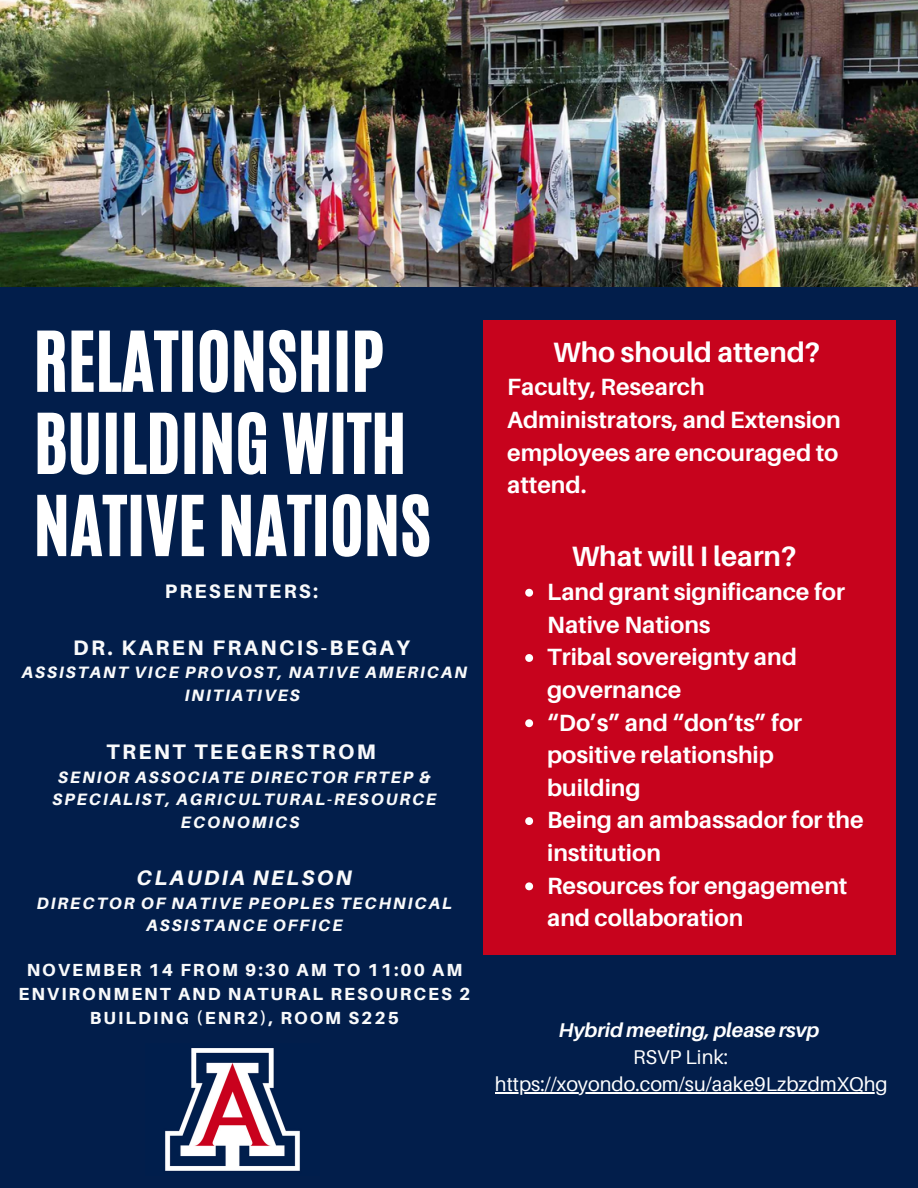
<style>
.page{position:relative;width:918px;height:1188px;background:#021e4b}
.page>*{position:absolute;margin:0;border:0;box-sizing:border-box;transform-origin:0 0}
.t1{font:69.3px/82.2px "CA Generated";color:#fff}
.t2{font:700 28.05px "Aileron";color:#fff}
.t3{font:700 23.55px/32.7px "Aileron";color:#fff}
.t4{font:800 21px "Aileron";letter-spacing:.115em;color:#f9fafb}
.t5{font:italic 800 21px "Aileron";letter-spacing:.115em;color:#f9fafb}
.t6{font:19.95px/27px "Aileron";color:#fff}
.t7{font:italic 700 19.95px "Aileron";color:#fff}
.t8{font:800 19.5px "Aileron";letter-spacing:.115em;color:#f9fafb}
.t9{font:800 17.55px/23.7px "Aileron";letter-spacing:.115em;color:#f9fafb;text-align:center}
.t10{font:italic 800 16.5px/22.5px "Aileron";letter-spacing:.115em;color:#f9fafb;text-align:center}
</style>
<div class="page">
<div style="left:483px;top:320px;width:413px;height:635px;background:#c7031d"></div>
<img style="left:0;top:0;width:918px;height:287px">
<img style="left:165px;top:1048px;width:135px;height:123px">
<svg style="left:525px;top:589px;width:8px;height:8px"></svg>
<svg style="left:525px;top:654px;width:8px;height:8px"></svg>
<svg style="left:525px;top:719px;width:8px;height:8px"></svg>
<svg style="left:525px;top:817px;width:8px;height:8px"></svg>
<svg style="left:525px;top:882px;width:8px;height:8px"></svg>
<hr style="left:495px;top:1093px;width:393px;height:1px;background:#fff">
<h1 class="t1" style="left:34px;top:321px;width:398px">RELATIONSHIP<br>BUILDING WITH<br>NATIVE NATIONS</h1>
<p class="t8" style="left:165px;top:579px;width:155px">PRESENTERS:</p>
<p class="t4" style="left:73px;top:634px;width:338px">DR. KAREN FRANCIS-BEGAY</p>
<p class="t10" style="left:22px;top:661px;width:447px">ASSISTANT VICE PROVOST, NATIVE AMERICAN<br>INITIATIVES</p>
<p class="t4" style="left:107px;top:739px;width:271px">TRENT TEEGERSTROM</p>
<p class="t10" style="left:53px;top:765px;width:385px">SENIOR ASSOCIATE DIRECTOR FRTEP &amp;<br>SPECIALIST, AGRICULTURAL-RESOURCE<br>ECONOMICS</p>
<p class="t5" style="left:137px;top:865px;width:217px">CLAUDIA NELSON</p>
<p class="t10" style="left:37px;top:891px;width:417px">DIRECTOR OF NATIVE PEOPLES TECHNICAL<br>ASSISTANCE OFFICE</p>
<p class="t9" style="left:18px;top:958px;width:454px">NOVEMBER 14 FROM 9:30 AM TO 11:00 AM<br>ENVIRONMENT AND NATURAL RESOURCES 2<br>BUILDING (ENR2), ROOM S225</p>
<p class="t2" style="left:553px;top:334px;width:269px">Who should attend?</p>
<p class="t3" style="left:507px;top:370px;width:335px">Faculty, Research<br>Administrators, and Extension employees are encouraged to attend.</p>
<p class="t2" style="left:572px;top:539px;width:226px">What will I learn?</p>
<p class="t3" style="left:547px;top:575px;width:318px">Land grant significance for<br>Native Nations<br>Tribal sovereignty and governance<br>“Do’s” and “don’ts” for positive relationship building<br>Being an ambassador for the institution<br>Resources for engagement and collaboration</p>
<p class="t7" style="left:559px;top:1018px;width:262px">Hybrid meeting, please rsvp</p>
<p class="t6" style="left:495px;top:1044px;width:394px;text-indent:138px">RSVP Link: https://xoyondo.com/su/aake9LzbzdmXQhg</p>
</div>
